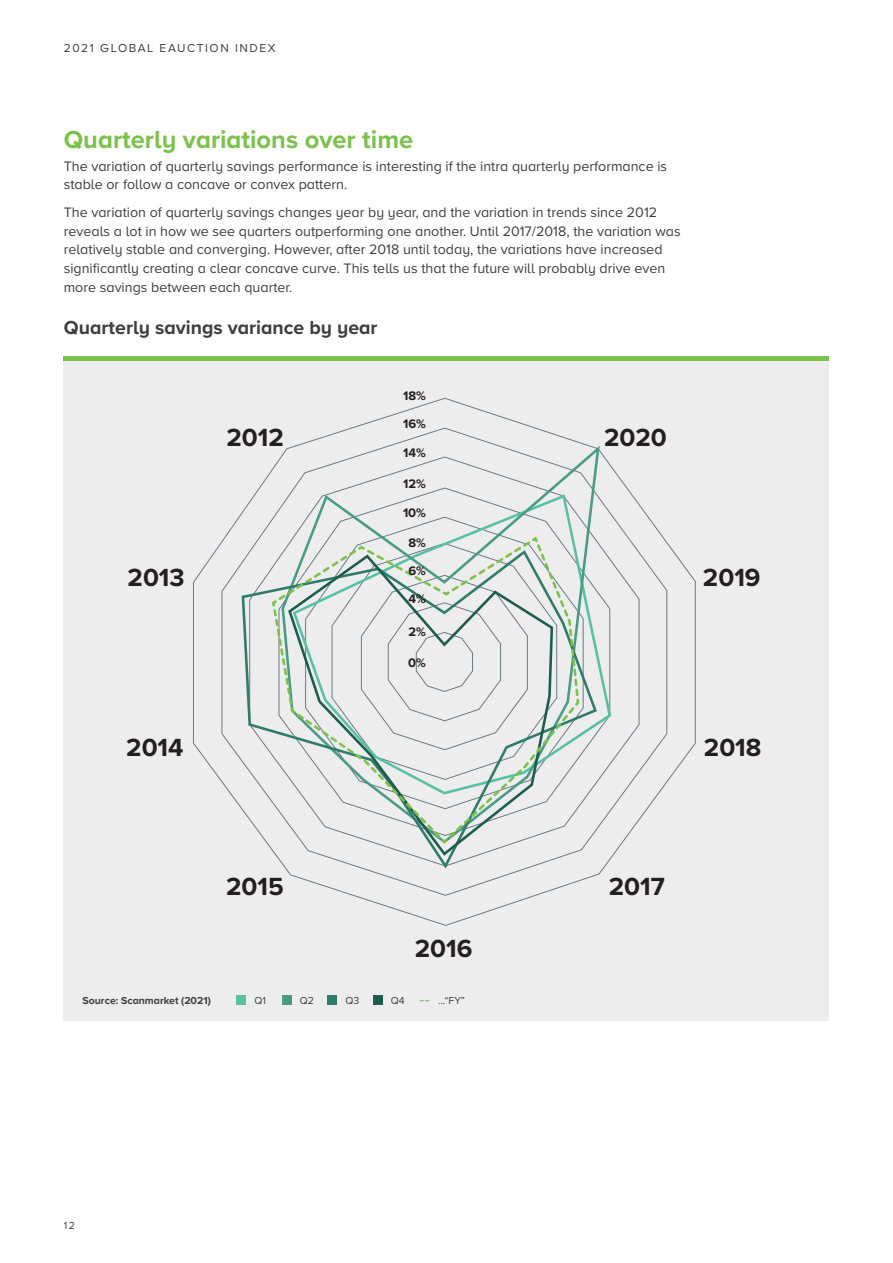
<style>
.page{position:relative;width:893px;height:1263px;background:#fff}
.page>*{position:absolute;margin:0;border:0;box-sizing:border-box;transform-origin:0 0}
.t1{font:700 25.65px "Proxima Nova";color:#231f20}
.t2{font:700 25.5px "Proxima Nova A";color:#7ac24b}
.t3{font:700 19.5px "Proxima Nova A";color:#3e3e3f}
.t4{font:14.25px/18.8px "Proxima Nova A";color:#3e3e3f}
.t5{font:700 12.9px/28px "Proxima Nova A";color:#231f20}
.t6{font:12px "Proxima Nova A";letter-spacing:.13em;color:#3e3e3f}
.t7{font:700 10.5px "Proxima Nova A";color:#3e3e3f}
.t8{font:10.5px "Proxima Nova A";color:#3e3e3f}
</style>
<div class="page">
<div style="left:64px;top:357px;width:765px;height:663px;background:#ededee"></div>
<hr style="left:64px;top:357px;width:765px;height:4px;background:#7ac24b">
<div style="left:236px;top:995px;width:10px;height:10px;background:#59c1a3"></div>
<div style="left:282px;top:995px;width:10px;height:10px;background:#459d86"></div>
<div style="left:327px;top:995px;width:10px;height:10px;background:#2e7c6b"></div>
<div style="left:373px;top:995px;width:10px;height:10px;background:#1a5e4e"></div>
<svg style="left:193px;top:398px;width:503px;height:528px"></svg>
<svg style="left:221px;top:427px;width:446px;height:469px"></svg>
<svg style="left:249px;top:456px;width:391px;height:411px"></svg>
<svg style="left:601px;top:493px;width:12px;height:303px"></svg>
<svg style="left:280px;top:442px;width:321px;height:403px"></svg>
<svg style="left:240px;top:548px;width:359px;height:323px"></svg>
<svg style="left:287px;top:845px;width:267px;height:12px"></svg>
<svg style="left:270px;top:535px;width:311px;height:310px"></svg>
<p class="t6" style="left:64px;top:39px;width:213px">2021 GLOBAL EAUCTION INDEX</p>
<h2 class="t2" style="left:64px;top:120px;width:351px">Quarterly variations over time</h2>
<p class="t4" style="left:64px;top:156px;width:605px">The variation of quarterly savings performance is interesting if the intra quarterly performance is stable or follow a concave or convex pattern.</p>
<p class="t4" style="left:64px;top:202px;width:618px">The variation of quarterly savings changes year by year, and the variation in trends since 2012 reveals a lot in how we see quarters outperforming one another. Until 2017/2018, the variation was relatively stable and converging. However, after 2018 until today, the variations have increased significantly creating a clear concave curve. This tells us that the future will probably drive even more savings between each quarter.</p>
<h3 class="t3" style="left:64px;top:313px;width:315px">Quarterly savings variance by year</h3>
<h1 class="t1" style="left:128px;top:559px;width:59px">2013</h1>
<p class="t5" style="left:403px;top:381px;width:24px">18%<br>16%</p>
<p class="t5" style="left:403px;top:438px;width:24px">14%</p>
<p class="t5" style="left:403px;top:469px;width:24px">12%</p>
<p class="t5" style="left:403px;top:499px;width:24px">10%</p>
<p class="t5" style="left:408px;top:529px;width:19px">8%</p>
<h1 class="t1" style="left:226px;top:418px;width:59px">2012</h1>
<h1 class="t1" style="left:604px;top:418px;width:64px">2020</h1>
<p class="t5" style="left:408px;top:557px;width:19px;line-height:27.5px">6%<br>4%</p>
<p class="t5" style="left:409px;top:618px;width:19px">2%</p>
<p class="t5" style="left:408px;top:649px;width:19px">0%</p>
<h1 class="t1" style="left:703px;top:559px;width:59px">2019</h1>
<h1 class="t1" style="left:126px;top:728px;width:59px">2014</h1>
<h1 class="t1" style="left:704px;top:728px;width:59px">2018</h1>
<h1 class="t1" style="left:226px;top:868px;width:59px">2015</h1>
<h1 class="t1" style="left:415px;top:930px;width:59px">2016</h1>
<p class="t7" style="left:83px;top:993px;width:130px">Source: Scanmarket (2021)</p>
<p class="t8" style="left:254px;top:993px;width:13px">Q1</p>
<p class="t8" style="left:300px;top:993px;width:16px">Q2</p>
<p class="t8" style="left:345px;top:993px;width:15px">Q3</p>
<p class="t8" style="left:391px;top:993px;width:15px">Q4</p>
<p class="t8" style="left:438px;top:993px;width:28px">...“FY”</p>
<h1 class="t1" style="left:609px;top:868px;width:57px">2017</h1>
<p class="t8" style="left:64px;top:1217px;width:13px">12</p>
</div>
